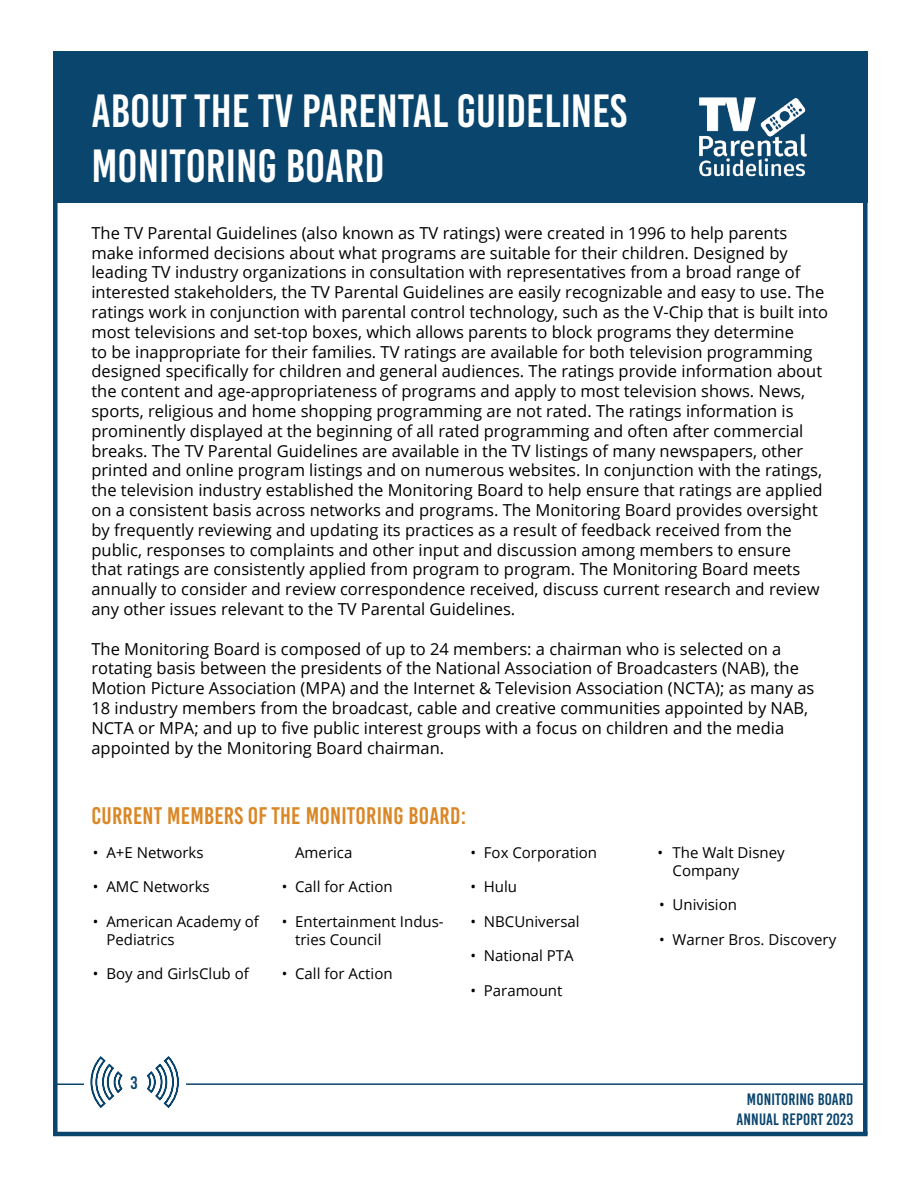
<style>
.page{position:relative;width:918px;height:1188px;background:#fff}
.page>*{position:absolute;margin:0;border:0;box-sizing:border-box;transform-origin:0 0}
.t1{font:46.5px/55.8px "Bebas Kai";color:#fff}
.t2{font:24px "Bebas Kai";letter-spacing:.01em;color:#da8727}
.t3{font:18px "Bebas Kai";color:#0a456e}
.t4{font:16.5px/19.8px "Open Sans";color:#000}
.t5{font:16.5px/19.8px "Bebas Kai";letter-spacing:.01em;color:#0a456e;text-align:right}
.t6{font:15px/18px "Open Sans";color:#000}
</style>
<div class="page">
<div style="left:53px;top:52px;width:815px;height:151px;background:#0a456e"></div>
<img style="left:699px;top:97px;width:108px;height:80px">
<svg style="left:90px;top:1056px;width:33px;height:52px"></svg>
<svg style="left:146px;top:1056px;width:33px;height:52px"></svg>
<hr style="left:186px;top:1083px;width:679px;height:2px;background:#0a456e">
<hr style="left:54px;top:1084px;width:30px;height:1px;background:#0a456e">
<div style="left:53px;top:52px;width:5px;height:1082px;background:#0a456e"></div>
<div style="left:863px;top:52px;width:5px;height:1083px;background:#0a456e"></div>
<hr style="left:53px;top:1132px;width:815px;height:4px;background:#0a456e">
<h1 class="t1" style="left:91px;top:83px;width:537px">ABOUT THE TV PARENTAL GUIDELINES<br>MONITORING BOARD</h1>
<p class="t4" style="left:91px;top:223px;width:738px">The TV Parental Guidelines (also known as TV ratings) were created in 1996 to help parents make informed decisions about what programs are suitable for their children. Designed by leading TV industry organizations in consultation with representatives from a broad range of interested stakeholders, the TV Parental Guidelines are easily recognizable and easy to use. The ratings work in conjunction with parental control technology, such as the V-Chip that is built into most televisions and set-top boxes, which allows parents to block programs they determine<br>to be inappropriate for their families. TV ratings are available for both television programming designed specifically for children and general audiences. The ratings provide information about the content and age-appropriateness of programs and apply to most television shows. News, sports, religious and home shopping programming are not rated. The ratings information is prominently displayed at the beginning of all rated programming and often after commercial breaks. The TV Parental Guidelines are available in the TV listings of many newspapers, other printed and online program listings and on numerous websites. In conjunction with the ratings, the television industry established the Monitoring Board to help ensure that ratings are applied on a consistent basis across networks and programs. The Monitoring Board provides oversight by frequently reviewing and updating its practices as a result of feedback received from the public, responses to complaints and other input and discussion among members to ensure<br>that ratings are consistently applied from program to program. The Monitoring Board meets annually to consider and review correspondence received, discuss current research and review any other issues relevant to the TV Parental Guidelines.</p>
<p class="t4" style="left:91px;top:638px;width:725px">The Monitoring Board is composed of up to 24 members: a chairman who is selected on a rotating basis between the presidents of the National Association of Broadcasters (NAB), the Motion Picture Association (MPA) and the Internet &amp; Television Association (NCTA); as many as 18 industry members from the broadcast, cable and creative communities appointed by NAB, NCTA or MPA; and up to five public interest groups with a focus on children and the media appointed by the Monitoring Board chairman.</p>
<h2 class="t2" style="left:91px;top:803px;width:376px">CURRENT MEMBERS OF THE MONITORING BOARD:</h2>
<p class="t6" style="left:93px;top:843px;width:112px">• A+E Networks</p>
<p class="t6" style="left:93px;top:878px;width:118px">• AMC Networks</p>
<p class="t6" style="left:106px;top:912px;width:154px;text-indent:-14px">• American Academy of<br>Pediatrics</p>
<p class="t6" style="left:93px;top:965px;width:157px">• Boy and GirlsClub of</p>
<p class="t6" style="left:295px;top:843px;width:59px">America</p>
<p class="t6" style="left:282px;top:878px;width:112px">• Call for Action</p>
<p class="t6" style="left:295px;top:912px;width:150px;text-indent:-14px">• Entertainment Indus&shy;tries Council</p>
<p class="t6" style="left:282px;top:965px;width:112px">• Call for Action</p>
<p class="t6" style="left:470px;top:843px;width:128px">• Fox Corporation</p>
<p class="t6" style="left:470px;top:878px;width:48px">• Hulu</p>
<p class="t6" style="left:470px;top:912px;width:111px">• NBCUniversal</p>
<p class="t6" style="left:470px;top:947px;width:105px">• National PTA</p>
<p class="t6" style="left:470px;top:981px;width:94px">• Paramount</p>
<p class="t3" style="left:131px;top:1073px;width:9px">3</p>
<p class="t6" style="left:673px;top:843px;width:114px;text-indent:-15px">• The Walt Disney<br>Company</p>
<p class="t6" style="left:659px;top:896px;width:79px">• Univision</p>
<p class="t6" style="left:659px;top:930px;width:179px">• Warner Bros. Discovery</p>
<p class="t5" style="left:737px;top:1090px;width:118px">MONITORING BOARD<br>ANNUAL REPORT 2023</p>
</div>
